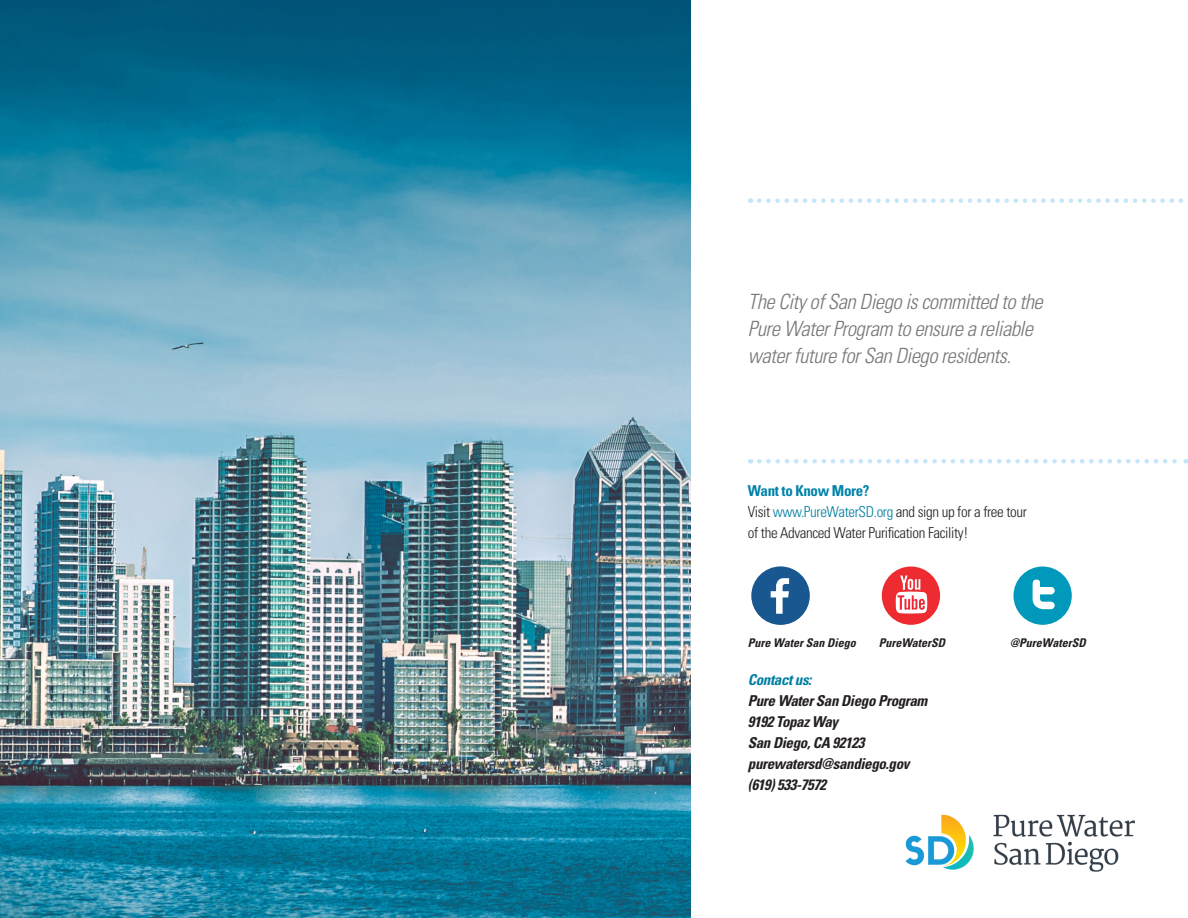
<style>
.page{position:relative;width:1188px;height:918px;background:#fff}
.page>*{position:absolute;margin:0;border:0;box-sizing:border-box;transform-origin:0 0}
.t1{font:italic 300 condensed 21px/27px "Univers";letter-spacing:-.025em;color:#76787b}
.t2{font:italic 700 condensed 15px "Univers";letter-spacing:-.025em;color:#231f20}
.t3{font:300 condensed 15px/21px "Univers";letter-spacing:-.025em;color:#231f20}
.t4{font:700 condensed 15px "Univers";letter-spacing:-.025em;color:#0083a9}
.t5{font:italic 700 condensed 15px "Univers";letter-spacing:-.025em;color:#007ea2}
.t6{font:italic 700 condensed 12px "Univers";color:#231f20}
.s1{color:#007ea2}
</style>
<div class="page">
<img style="left:0;top:0;width:691px;height:918px">
<svg style="left:759px;top:198px;width:424px;height:5px"></svg>
<svg style="left:759px;top:459px;width:428px;height:5px"></svg>
<div style="left:750px;top:565px;width:61px;height:61px;background:#195790;border-radius:50%"></div>
<div style="left:749px;top:564px;width:63px;height:63px;border:2px solid #fff;border-radius:50%"></div>
<svg style="left:771px;top:578px;width:18px;height:36px"></svg>
<div style="left:881px;top:565px;width:60px;height:61px;background:#ee2b31;border-radius:50%"></div>
<div style="left:879px;top:564px;width:64px;height:63px;border:2px solid #fff;border-radius:50%"></div>
<svg style="left:895px;top:576px;width:33px;height:38px"></svg>
<div style="left:1012px;top:565px;width:61px;height:61px;background:#09b;border-radius:50%"></div>
<div style="left:1011px;top:564px;width:63px;height:63px;border:2px solid #fff;border-radius:50%"></div>
<svg style="left:1032px;top:579px;width:23px;height:30px"></svg>
<img style="left:905px;top:815px;width:230px;height:56px">
<p class="t1" style="left:748px;top:288px;width:297px">The City of San Diego is committed to the<br>Pure Water Program to ensure a reliable water future for San Diego residents.</p>
<p class="t4" style="left:748px;top:481px;width:123px">Want to Know More?</p>
<p class="t3" style="left:748px;top:501px;width:281px">Visit <span class="s1">www.PureWaterSD.org</span> and sign up for a free tour of the Advanced Water Purification Facility!</p>
<p class="t6" style="left:748px;top:636px;width:109px">Pure Water San Diego</p>
<p class="t6" style="left:879px;top:636px;width:68px">PureWaterSD</p>
<p class="t6" style="left:1010px;top:636px;width:77px">@PureWaterSD</p>
<p class="t5" style="left:748px;top:670px;width:65px">Contact us:</p>
<p class="t2" style="left:748px;top:691px;width:181px">Pure Water San Diego Program</p>
<p class="t2" style="left:748px;top:712px;width:92px">9192 Topaz Way</p>
<p class="t2" style="left:748px;top:733px;width:118px">San Diego, CA 92123</p>
<p class="t2" style="left:748px;top:754px;width:163px">purewatersd@sandiego.gov</p>
<p class="t2" style="left:748px;top:775px;width:80px">(619) 533-7572</p>
</div>
